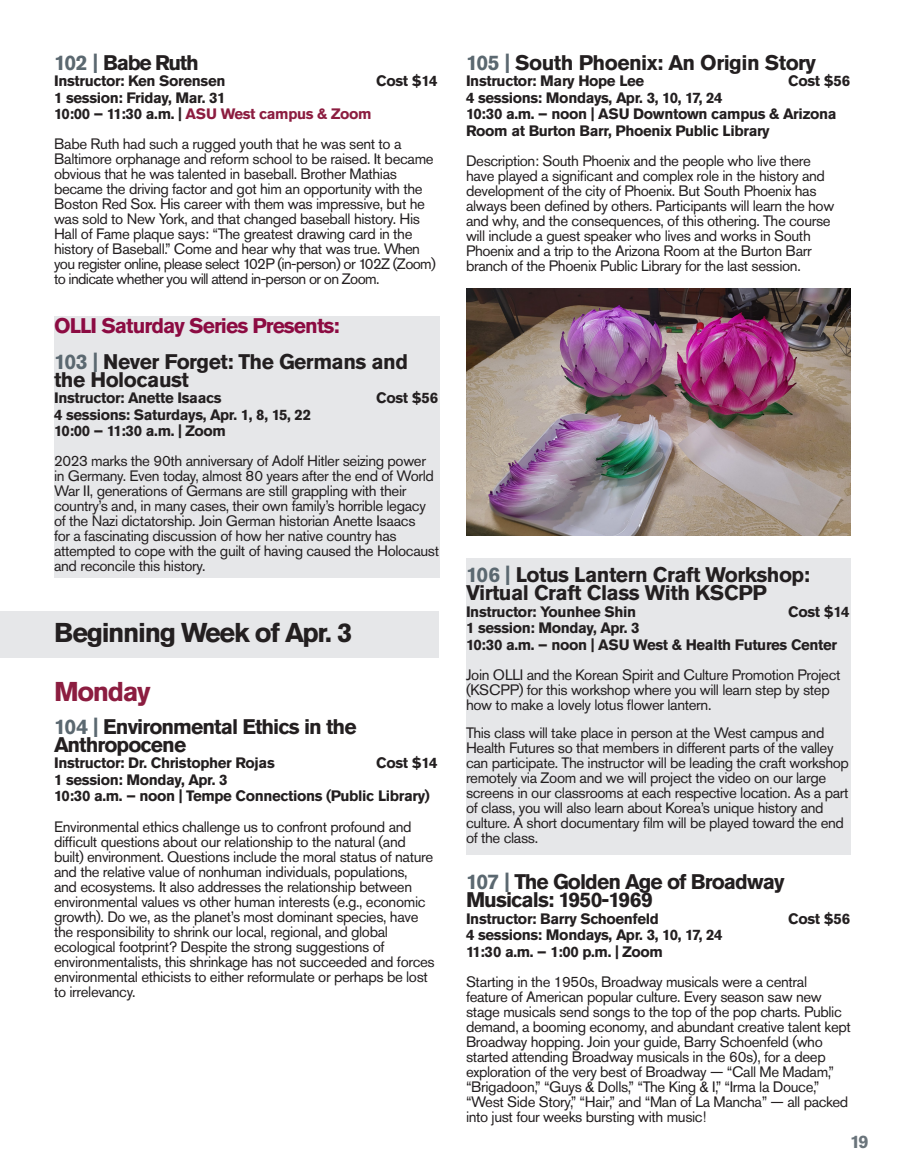
<style>
.page{position:relative;width:905px;height:1175px;background:#fff}
.page>*{position:absolute;margin:0;border:0;box-sizing:border-box;transform-origin:0 0}
.t1{font:700 27px "Akzidenz Grotesk Std";letter-spacing:-.05em;color:#231f20}
.Class_Title{font:700 27px "Akzidenz Grotesk Std";letter-spacing:-.05em;color:#8c1d40}
.Class_Title-2{font:700 21px/18px "Akzidenz Grotesk Std";letter-spacing:-.045em;color:#231f20}
.Day_of_the_Week{font:700 21px/18px "Akzidenz Grotesk Std";letter-spacing:-.025em;color:#231f20}
.Day_of_the_Week-2{font:700 21px/36px "Akzidenz Grotesk Std";letter-spacing:-.045em;color:#8c0b42}
.Class_Title-3{font:700 21px "Akzidenz Grotesk Std";letter-spacing:-.025em;color:#231f20}
.Class_Title-4{font:700 21px "Akzidenz Grotesk Std";letter-spacing:-.065em;color:#231f20}
.t2{font:700 18px "Akzidenz Grotesk Std";color:#6a747b}
.Class_Title-5{font:15px/15px "Akzidenz Grotesk Std";letter-spacing:-.025em;color:#231f20}
.Day_of_the_Week-3{font:15px/15px "Akzidenz Grotesk Std";letter-spacing:-.025em;color:#231f20}
.Class_Title-6{font:700 15px/16.5px "Akzidenz Grotesk Std";letter-spacing:-.025em;color:#231f20}
.Day_of_the_Week-4{font:700 15px/16.5px "Akzidenz Grotesk Std";letter-spacing:-.025em;color:#231f20}
.s1{color:#5b6870}
.s2{color:#8c1d40}
.s3{color:#231f20}
</style>
<div class="page">
<div style="left:54px;top:317px;width:385px;height:261px;background:#e6e7e9"></div>
<div style="left:466px;top:558px;width:384px;height:297px;background:#e6e7e9"></div>
<div style="left:1px;top:610px;width:438px;height:47px;background:#e6e7e9"></div>
<img style="left:466px;top:289px;width:384px;height:246px">
<p class="Class_Title-4" style="left:54px;top:50px;width:146px"><span class="s1">102 |</span> Babe Ruth</p>
<p class="Class_Title-6" style="left:54px;top:73px;width:173px">Instructor: Ken Sorensen</p>
<p class="Class_Title-6" style="left:376px;top:73px;width:63px">Cost $14</p>
<p class="Class_Title-6" style="left:54px;top:89px;width:319px">1 session: Friday, Mar. 31<br>10:00 – 11:30 a.m. | <span class="s2">ASU West campus &amp; Zoom</span></p>
<p class="Class_Title-5" style="left:54px;top:136px;width:383px">Babe Ruth had such a rugged youth that he was sent to a Baltimore orphanage and reform school to be raised. It became obvious that he was talented in baseball. Brother Mathias became the driving factor and got him an opportunity with the Boston Red Sox. His career with them was impressive, but he was sold to New York, and that changed baseball history. His Hall of Fame plaque says: “The greatest drawing card in the history of Baseball.” Come and hear why that was true. When you register online, please select 102P (in-person) or 102Z (Zoom) to indicate whether you will attend in-person or on Zoom.</p>
<p class="Day_of_the_Week-2" style="left:54px;top:307px;width:355px">OLLI Saturday Series Presents:<br><span class="s1">103 |</span> <span class="s3">Never Forget: The Germans and</span></p>
<p class="Day_of_the_Week" style="left:54px;top:370px;width:136px">the Holocaust</p>
<p class="Day_of_the_Week-4" style="left:54px;top:389px;width:169px">Instructor: Anette Isaacs</p>
<p class="Day_of_the_Week-4" style="left:376px;top:389px;width:63px">Cost $56</p>
<p class="Day_of_the_Week-4" style="left:54px;top:406px;width:258px">4 sessions: Saturdays, Apr. 1, 8, 15, 22<br>10:00 – 11:30 a.m. | Zoom</p>
<p class="Day_of_the_Week-3" style="left:54px;top:453px;width:386px">2023 marks the 90th anniversary of Adolf Hitler seizing power in Germany. Even today, almost 80 years after the end of World War II, generations of Germans are still grappling with their country’s and, in many cases, their own family’s horrible legacy of the Nazi dictatorship. Join German historian Anette Isaacs<br>for a fascinating discussion of how her native country has attempted to cope with the guilt of having caused the Holocaust and reconcile this history.</p>
<p class="t1" style="left:54px;top:617px;width:300px">Beginning Week of Apr. 3</p>
<p class="Class_Title" style="left:54px;top:676px;width:98px">Monday</p>
<p class="Class_Title-2" style="left:54px;top:717px;width:304px"><span class="s1">104 |</span> Environmental Ethics in the<br>Anthropocene</p>
<p class="Class_Title-6" style="left:54px;top:755px;width:222px">Instructor: Dr. Christopher Rojas</p>
<p class="Class_Title-6" style="left:376px;top:755px;width:63px">Cost $14</p>
<p class="Class_Title-6" style="left:54px;top:771px;width:377px">1 session: Monday, Apr. 3<br>10:30 a.m. – noon | Tempe Connections (Public Library)</p>
<p class="Class_Title-5" style="left:54px;top:818px;width:382px">Environmental ethics challenge us to confront profound and difficult questions about our relationship to the natural (and built) environment. Questions include the moral status of nature and the relative value of nonhuman individuals, populations,<br>and ecosystems. It also addresses the relationship between environmental values vs other human interests (e.g., economic growth). Do we, as the planet’s most dominant species, have the responsibility to shrink our local, regional, and global ecological footprint? Despite the strong suggestions of environmentalists, this shrinkage has not succeeded and forces environmental ethicists to either reformulate or perhaps be lost to irrelevancy.</p>
<p class="Class_Title-3" style="left:466px;top:50px;width:351px"><span class="s1">105 |</span> South Phoenix: An Origin Story</p>
<p class="Class_Title-6" style="left:466px;top:73px;width:180px">Instructor: Mary Hope Lee</p>
<p class="Class_Title-6" style="left:788px;top:73px;width:63px">Cost $56</p>
<p class="Class_Title-6" style="left:466px;top:89px;width:372px">4 sessions: Mondays, Apr. 3, 10, 17, 24<br>10:30 a.m. – noon | ASU Downtown campus &amp; Arizona<br>Room at Burton Barr, Phoenix Public Library</p>
<p class="Class_Title-5" style="left:466px;top:153px;width:370px">Description: South Phoenix and the people who live there have played a significant and complex role in the history and development of the city of Phoenix. But South Phoenix has always been defined by others. Participants will learn the how and why, and the consequences, of this othering. The course will include a guest speaker who lives and works in South Phoenix and a trip to the Arizona Room at the Burton Barr branch of the Phoenix Public Library for the last session.</p>
<p class="Day_of_the_Week" style="left:466px;top:566px;width:345px"><span class="s1">106 |</span> Lotus Lantern Craft Workshop:<br>Virtual Craft Class With KSCPP</p>
<p class="Day_of_the_Week-4" style="left:466px;top:603px;width:172px">Instructor: Younhee Shin</p>
<p class="Day_of_the_Week-4" style="left:788px;top:603px;width:63px">Cost $14</p>
<p class="Day_of_the_Week-4" style="left:466px;top:619px;width:373px">1 session: Monday, Apr. 3<br>10:30 a.m. – noon | ASU West &amp; Health Futures Center</p>
<p class="Day_of_the_Week-3" style="left:466px;top:667px;width:376px">Join OLLI and the Korean Spirit and Culture Promotion Project (KSCPP) for this workshop where you will learn step by step how to make a lovely lotus flower lantern.</p>
<p class="Day_of_the_Week-3" style="left:466px;top:725px;width:384px">This class will take place in person at the West campus and Health Futures so that members in different parts of the valley can participate. The instructor will be leading the craft workshop remotely via Zoom and we will project the video on our large screens in our classrooms at each respective location. As a part of class, you will also learn about Korea’s unique history and culture. A short documentary film will be played toward the end of the class.</p>
<p class="Class_Title-2" style="left:466px;top:872px;width:320px"><span class="s1">107 |</span> The Golden Age of Broadway<br>Musicals: 1950-1969</p>
<p class="Class_Title-6" style="left:466px;top:910px;width:194px">Instructor: Barry Schoenfeld</p>
<p class="Class_Title-6" style="left:788px;top:910px;width:63px">Cost $56</p>
<p class="Class_Title-6" style="left:466px;top:926px;width:258px">4 sessions: Mondays, Apr. 3, 10, 17, 24<br>11:30 a.m. – 1:00 p.m. | Zoom</p>
<p class="Class_Title-5" style="left:466px;top:973px;width:386px">Starting in the 1950s, Broadway musicals were a central feature of American popular culture. Every season saw new stage musicals send songs to the top of the pop charts. Public demand, a booming economy, and abundant creative talent kept Broadway hopping. Join your guide, Barry Schoenfeld (who started attending Broadway musicals in the 60s), for a deep exploration of the very best of Broadway — “Call Me Madam,” “Brigadoon,” “Guys &amp; Dolls,” “The King &amp; I,” “Irma la Douce,” “West Side Story,” “Hair,” and “Man of La Mancha” — all packed into just four weeks bursting with music!</p>
<p class="t2" style="left:850px;top:1131px;width:20px">19</p>
</div>
